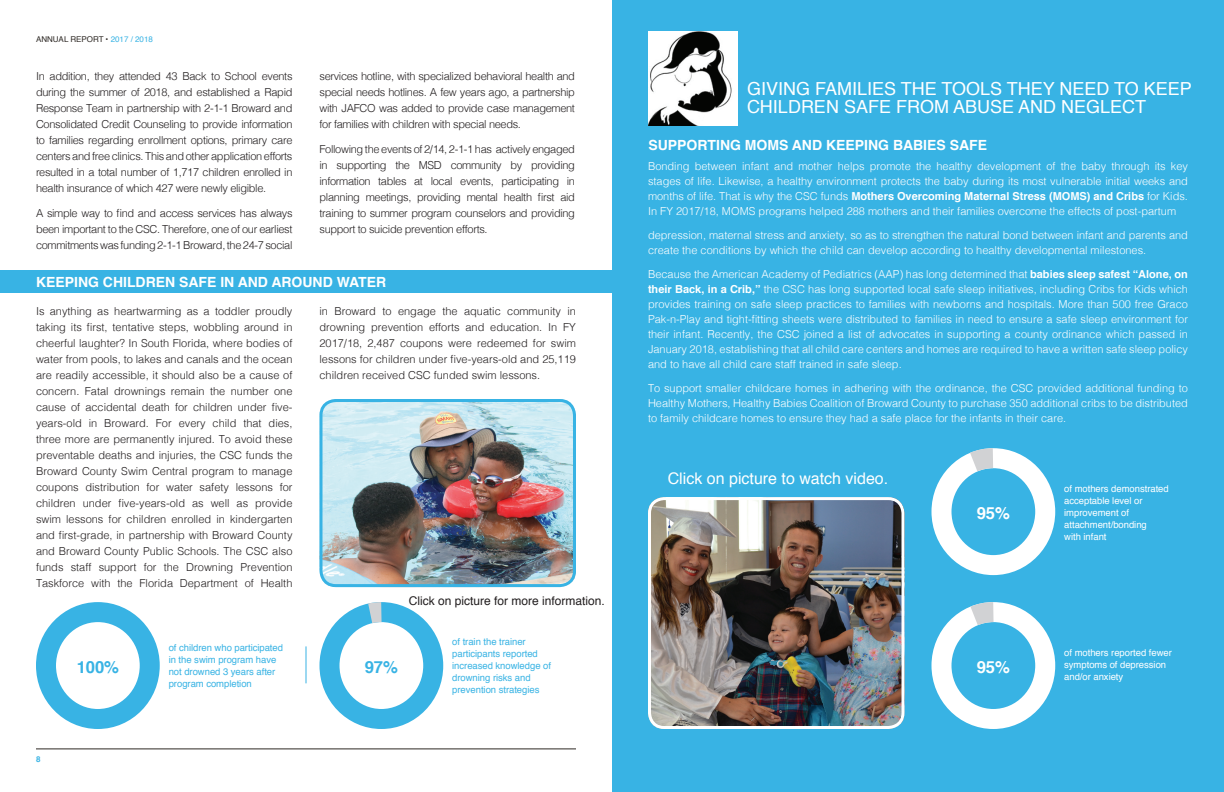
<style>
.page{position:relative;width:1224px;height:792px;background:#fff}
.page>*{position:absolute;margin:0;border:0;box-sizing:border-box;transform-origin:0 0}
.t1{font:18px/18px "Helvetica";color:#fff}
.t2{font:700 16.7px "Helvetica";color:#38b3e4}
.t3{font:700 16.7px "Helvetica";color:#fff}
.t4{font:16px "Helvetica";color:#fff}
.t5{font:700 14px "Helvetica";color:#fff}
.t6{font:12px "Helvetica";color:#221e1f}
.t7{font:300 11px/16px "Helvetica";letter-spacing:-.03em;color:#231f20;text-align:justify}
.t8{font:300 11px/15px "Helvetica";color:#fff;text-align:justify}
.t9{font:9.5px/12px "Helvetica";letter-spacing:-.005em;color:#38b3e4}
.t10{font:9.5px/12px "Helvetica";letter-spacing:-.005em;color:#fff}
.t11{font:8px "Helvetica";color:#2d2824}
.t12{font:700 8px "Helvetica";color:#38b3e4}
.s1{color:#38b3e4}
.s2{font-weight:700}
</style>
<div class="page">
<hr style="left:36px;top:749px;width:540px;height:1px;background:#2d2824">
<div style="left:0;top:270px;width:612px;height:23px;background:#38b3e4"></div>
<div style="left:36px;top:602px;width:124px;height:127px;border:20px solid #38b3e4;border-radius:50%"></div>
<div style="left:319px;top:602px;width:124px;height:127px;border:20px solid #38b3e4;border-radius:50%"></div>
<svg style="left:346px;top:602px;width:55px;height:35px"></svg>
<div style="left:612px;top:0;width:612px;height:792px;background:#38b3e4"></div>
<hr style="left:306px;top:646px;width:1px;height:37px;background:#38b3e4">
<div style="left:931px;top:602px;width:124px;height:127px;border:20px solid #fff;border-radius:50%"></div>
<svg style="left:948px;top:602px;width:65px;height:40px"></svg>
<div style="left:931px;top:448px;width:124px;height:127px;border:20px solid #fff;border-radius:50%"></div>
<svg style="left:948px;top:448px;width:65px;height:40px"></svg>
<img style="left:648px;top:32px;width:90px;height:94px">
<img style="left:648px;top:497px;width:256px;height:232px">
<div style="left:648px;top:497px;width:256px;height:232px;border:3px solid #fff;border-radius:15px"></div>
<img style="left:323px;top:399px;width:253px;height:188px">
<div style="left:319px;top:399px;width:257px;height:188px;border:3px solid #38b3e4;border-radius:15px"></div>
<p class="t11" style="left:36px;top:33px;width:118px">ANNUAL REPORT • <span class="s1">2017 / 2018</span></p>
<p class="t7" style="left:36px;top:67px;width:258px">In addition, they attended 43 Back to School events during the summer of 2018, and established a Rapid Response Team in partnership with 2-1-1 Broward and Consolidated Credit Counseling to provide information to families regarding enrollment options, primary care centers and free clinics. This and other application efforts resulted in a total number of 1,717 children enrolled in health insurance of which 427 were newly eligible.</p>
<p class="t7" style="left:36px;top:204px;width:258px">A simple way to find and access services has always been important to the CSC. Therefore, one of our earliest commitments was funding 2-1-1 Broward, the 24-7 social</p>
<p class="t7" style="left:320px;top:67px;width:257px">services hotline, with specialized behavioral health and special needs hotlines. A few years ago, a partnership with JAFCO was added to provide case management for families with children with special needs.</p>
<p class="t7" style="left:320px;top:140px;width:257px">Following the events of 2/14, 2-1-1 has actively engaged in supporting the MSD community by providing information tables at local events, participating in planning meetings, providing mental health first aid training to summer program counselors and providing support to suicide prevention efforts.</p>
<p class="t5" style="left:36px;top:271px;width:352px">KEEPING CHILDREN SAFE IN AND AROUND WATER</p>
<p class="t7" style="left:36px;top:303px;width:258px">Is anything as heartwarming as a toddler proudly taking its first, tentative steps, wobbling around in cheerful laughter? In South Florida, where bodies of water from pools, to lakes and canals and the ocean are readily accessible, it should also be a cause of concern. Fatal drownings remain the number one cause of accidental death for children under five&shy;years-old in Broward. For every child that dies, three more are permanently injured. To avoid these preventable deaths and injuries, the CSC funds the Broward County Swim Central program to manage coupons distribution for water safety lessons for children under five-years-old as well as provide swim lessons for children enrolled in kindergarten and first-grade, in partnership with Broward County and Broward County Public Schools. The CSC also funds staff support for the Drowning Prevention Taskforce with the Florida Department of Health</p>
<p class="t7" style="left:320px;top:303px;width:258px">in Broward to engage the aquatic community in drowning prevention efforts and education. In FY 2017/18, 2,487 coupons were redeemed for swim lessons for children under five-years-old and 25,119 children received CSC funded swim lessons.</p>
<p class="t12" style="left:36px;top:753px;width:6px">8</p>
<h2 class="t2" style="left:77px;top:653px;width:44px">100%</h2>
<p class="t9" style="left:169px;top:642px;width:116px">of children who participated in the swim program have not drowned 3 years after program completion</p>
<p class="t6" style="left:409px;top:591px;width:198px">Click on picture for more information.</p>
<h2 class="t2" style="left:365px;top:653px;width:35px">97%</h2>
<p class="t9" style="left:452px;top:636px;width:100px">of train the trainer participants reported increased knowledge of drowning risks and prevention strategies</p>
<h1 class="t1" style="left:747px;top:80px;width:446px">GIVING FAMILIES THE TOOLS THEY NEED TO KEEP<br>CHILDREN SAFE FROM ABUSE AND NEGLECT</h1>
<p class="t5" style="left:648px;top:134px;width:340px">SUPPORTING MOMS AND KEEPING BABIES SAFE</p>
<p class="t8" style="left:648px;top:158px;width:542px">Bonding between infant and mother helps promote the healthy development of the baby through its key stages of life. Likewise, a healthy environment protects the baby during its most vulnerable initial weeks and months of life. That is why the CSC funds <span class="s2">Mothers Overcoming Maternal Stress (MOMS) and Cribs</span> for Kids.<br>In FY 2017/18, MOMS programs helped 288 mothers and their families overcome the effects of post-partum</p>
<p class="t8" style="left:648px;top:227px;width:542px">depression, maternal stress and anxiety, so as to strengthen the natural bond between infant and parents and create the conditions by which the child can develop according to healthy developmental milestones.</p>
<p class="t8" style="left:648px;top:266px;width:542px">Because the American Academy of Pediatrics (AAP) has long determined that <span class="s2">babies sleep safest “Alone, on their Back, in a Crib,”</span> the CSC has long supported local safe sleep initiatives, including Cribs for Kids which provides training on safe sleep practices to families with newborns and hospitals. More than 500 free Graco Pak-n-Play and tight-fitting sheets were distributed to families in need to ensure a safe sleep environment for their infant. Recently, the CSC joined a list of advocates in supporting a county ordinance which passed in January 2018, establishing that all child care centers and homes are required to have a written safe sleep policy and to have all child care staff trained in safe sleep.</p>
<p class="t8" style="left:648px;top:380px;width:542px">To support smaller childcare homes in adhering with the ordinance, the CSC provided additional funding to Healthy Mothers, Healthy Babies Coalition of Broward County to purchase 350 additional cribs to be distributed to family childcare homes to ensure they had a safe place for the infants in their care.</p>
<h3 class="t4" style="left:668px;top:466px;width:222px">Click on picture to watch video.</h3>
<h2 class="t3" style="left:977px;top:500px;width:35px">95%</h2>
<h2 class="t3" style="left:977px;top:653px;width:35px">95%</h2>
<p class="t10" style="left:1064px;top:483px;width:106px">of mothers demonstrated acceptable level or improvement of attachment/bonding<br>with infant</p>
<p class="t10" style="left:1064px;top:647px;width:109px">of mothers reported fewer symptoms of depression and/or anxiety</p>
</div>
